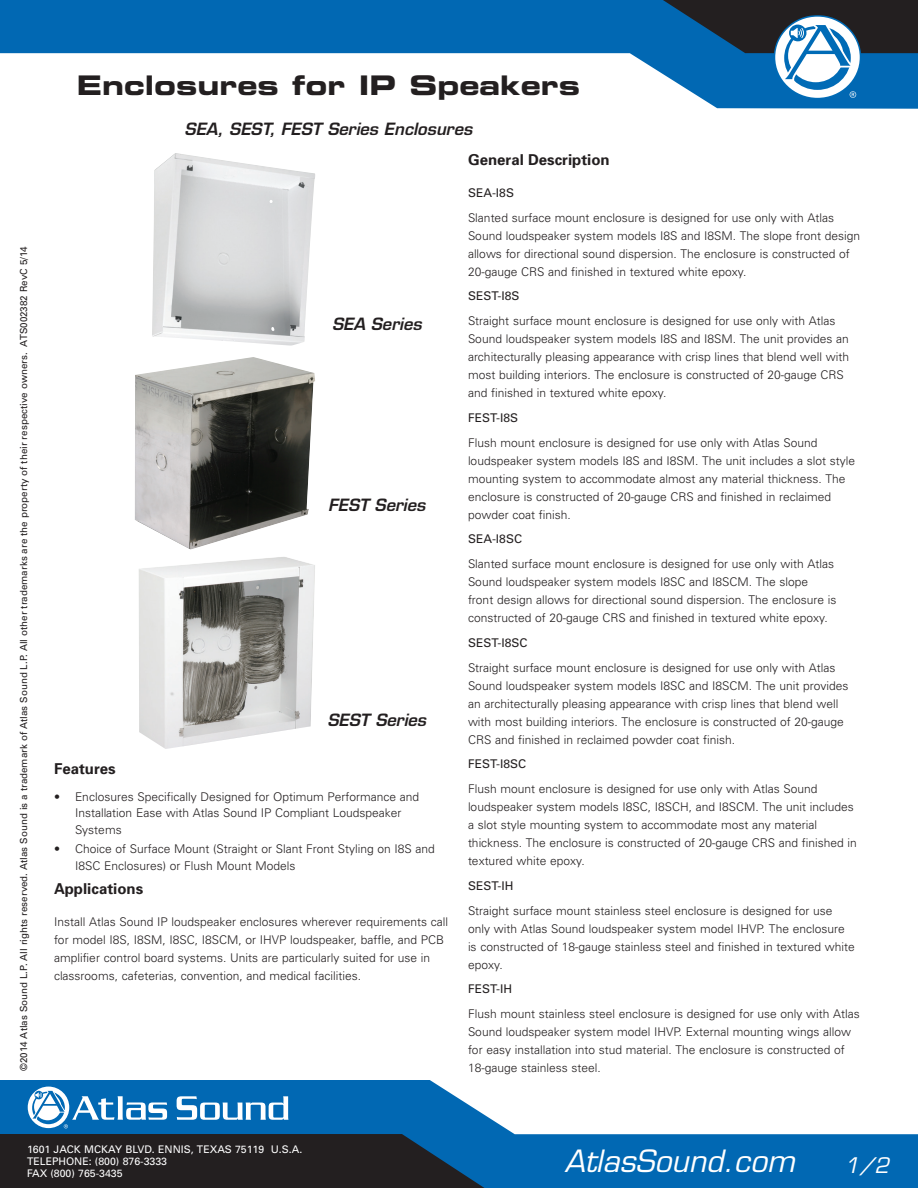
<style>
.page{position:relative;width:918px;height:1188px;background:#fff}
.page>*{position:absolute;margin:0;border:0;box-sizing:border-box;transform-origin:0 0}
.t1{font:italic 30px "Eurostile LT Std";color:#fff}
.t2{font:27px "Eurostile LT Std Bold Ex 2";color:#231f20}
.t3{font:italic 21px "Eurostile LT Std";color:#fff}
.t4{font:italic 600 16.5px "Eurostile LT Std";color:#231f20}
.t5{font:700 15px "Univers";color:#231f20}
.t6{font:300 12px/18px "Univers";color:#231f20}
.t7{font:12px "Univers";color:#231f20}
.t8{font:10.5px/12px "Univers";color:#fff}
.t9{font:9.75px "Univers";color:#231f20}
</style>
<div class="page">
<svg style="left:0;top:1080px;width:918px;height:108px;fill:#0168b3"></svg>
<svg style="left:0;top:1134px;width:505px;height:54px;background:#1e2732"></svg>
<svg style="left:177px;top:1096px;width:111px;height:24px"></svg>
<svg style="left:27px;top:1086px;width:43px;height:43px"></svg>
<div style="left:28px;top:1087px;width:41px;height:41px;background:#fff;border-radius:50%"></div>
<svg style="left:31px;top:1089px;width:136px;height:39px"></svg>
<svg style="left:0;top:0;width:918px;height:109px"></svg>
<svg style="left:642px;top:0;width:276px;height:99px"></svg>
<img style="left:139px;top:557px;width:176px;height:192px">
<img style="left:135px;top:357px;width:180px;height:193px">
<img style="left:152px;top:153px;width:163px;height:193px">
<h2 class="t2" style="left:77px;top:66px;width:505px">Enclosures for IP Speakers</h2>
<p class="t9" style="left:18px;top:1071px;width:826px;rotate:-90deg">©2014 Atlas Sound L.P. All rights reserved. Atlas Sound is a trademark of Atlas Sound L.P. All other trademarks are the property of their respective owners. ATS002382 RevC 5/14</p>
<h3 class="t4" style="left:185px;top:119px;width:289px">SEA, SEST, FEST Series Enclosures</h3>
<h3 class="t4" style="left:332px;top:314px;width:91px">SEA Series</h3>
<h3 class="t4" style="left:328px;top:495px;width:99px">FEST Series</h3>
<h3 class="t4" style="left:327px;top:710px;width:100px">SEST Series</h3>
<p class="t5" style="left:54px;top:759px;width:63px">Features</p>
<p class="t6" style="left:75px;top:788px;width:346px;line-height:16.5px;text-indent:-21px">• Enclosures Specifically Designed for Optimum Performance and<br>Installation Ease with Atlas Sound IP Compliant Loudspeaker<br>Systems</p>
<p class="t6" style="left:75px;top:840px;width:361px;line-height:16.5px;text-indent:-21px">• Choice of Surface Mount (Straight or Slant Front Styling on I8S and<br>I8SC Enclosures) or Flush Mount Models</p>
<p class="t5" style="left:54px;top:879px;width:91px">Applications</p>
<p class="t6" style="left:54px;top:912px;width:396px">Install Atlas Sound IP loudspeaker enclosures wherever requirements call for model I8S, I8SM, I8SC, I8SCM, or IHVP loudspeaker, baffle, and PCB amplifier control board systems. Units are particularly suited for use in classrooms, cafeterias, convention, and medical facilities.</p>
<p class="t5" style="left:468px;top:150px;width:143px">General Description</p>
<p class="t7" style="left:468px;top:186px;width:48px">SEA-I8S</p>
<p class="t6" style="left:468px;top:208px;width:394px">Slanted surface mount enclosure is designed for use only with Atlas Sound loudspeaker system models I8S and I8SM. The slope front design allows for directional sound dispersion. The enclosure is constructed of 20-gauge CRS and finished in textured white epoxy.</p>
<p class="t7" style="left:468px;top:289px;width:53px">SEST-I8S</p>
<p class="t6" style="left:468px;top:311px;width:383px">Straight surface mount enclosure is designed for use only with Atlas Sound loudspeaker system models I8S and I8SM. The unit provides an architecturally pleasing appearance with crisp lines that blend well with most building interiors. The enclosure is constructed of 20-gauge CRS and finished in textured white epoxy.</p>
<p class="t7" style="left:468px;top:411px;width:52px">FEST-I8S</p>
<p class="t6" style="left:468px;top:433px;width:389px">Flush mount enclosure is designed for use only with Atlas Sound loudspeaker system models I8S and I8SM. The unit includes a slot style mounting system to accommodate almost any material thickness. The enclosure is constructed of 20-gauge CRS and finished in reclaimed powder coat finish.</p>
<p class="t7" style="left:468px;top:532px;width:56px">SEA-I8SC</p>
<p class="t6" style="left:468px;top:554px;width:370px">Slanted surface mount enclosure is designed for use only with Atlas Sound loudspeaker system models I8SC and I8SCM. The slope front design allows for directional sound dispersion. The enclosure is constructed of 20-gauge CRS and finished in textured white epoxy.</p>
<p class="t7" style="left:468px;top:636px;width:61px">SEST-I8SC</p>
<p class="t6" style="left:468px;top:658px;width:382px">Straight surface mount enclosure is designed for use only with Atlas Sound loudspeaker system models I8SC and I8SCM. The unit provides an architecturally pleasing appearance with crisp lines that blend well with most building interiors. The enclosure is constructed of 20-gauge CRS and finished in reclaimed powder coat finish.</p>
<p class="t7" style="left:468px;top:757px;width:60px">FEST-I8SC</p>
<p class="t6" style="left:468px;top:780px;width:390px">Flush mount enclosure is designed for use only with Atlas Sound loudspeaker system models I8SC, I8SCH, and I8SCM. The unit includes a slot style mounting system to accommodate most any material thickness. The enclosure is constructed of 20-gauge CRS and finished in textured white epoxy.</p>
<p class="t7" style="left:468px;top:879px;width:47px">SEST-IH</p>
<p class="t6" style="left:468px;top:901px;width:388px">Straight surface mount stainless steel enclosure is designed for use only with Atlas Sound loudspeaker system model IHVP. The enclosure is constructed of 18-gauge stainless steel and finished in textured white epoxy.</p>
<p class="t7" style="left:468px;top:982px;width:46px">FEST-IH</p>
<p class="t6" style="left:468px;top:1005px;width:393px">Flush mount stainless steel enclosure is designed for use only with Atlas Sound loudspeaker system model IHVP. External mounting wings allow for easy installation into stud material. The enclosure is constructed of 18-gauge stainless steel.</p>
<p class="t8" style="left:27px;top:1143px;width:277px">1601 JACK MCKAY BLVD. ENNIS, TEXAS 75119 U.S.A.<br>TELEPHONE: (800) 876-3333<br>FAX (800) 765-3435</p>
<h1 class="t1" style="left:564px;top:1143px;width:232px">AtlasSound.com</h1>
<h3 class="t3" style="left:845px;top:1153px;width:46px">1/2</h3>
</div>
